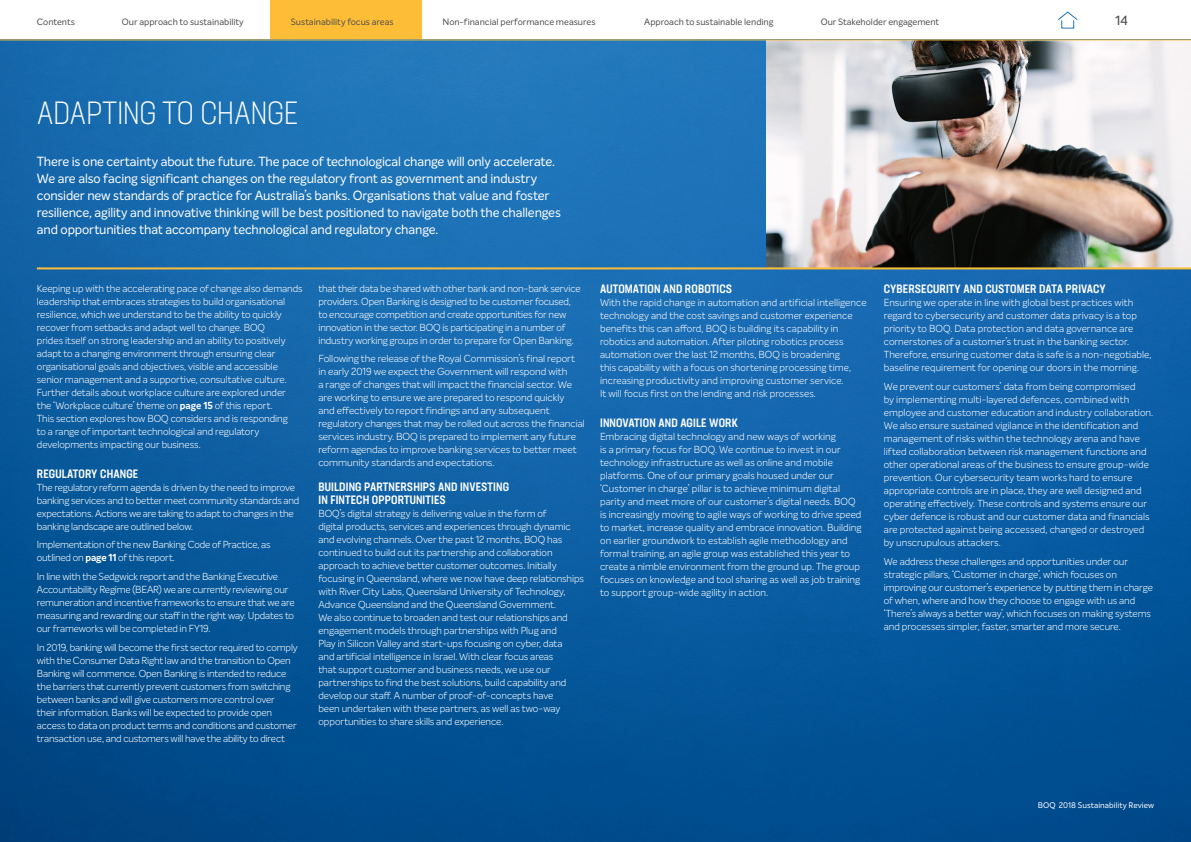
<style>
.page{position:relative;width:1191px;height:842px;background:#fff}
.page>*{position:absolute;margin:0;border:0;box-sizing:border-box;transform-origin:0 0}
.t1{font:300 condensed 32px "Neusa Next Pro";color:#fff}
.t2{font:13px/17px "Intelo";letter-spacing:-.015em;color:#fff}
.t3{font:500 13px "Intelo";color:#4d4d4f}
.t4{font:500 condensed 12px/13px "Neusa Next Pro";letter-spacing:.01em;color:#fff}
.t5{font:300 10px/13px "Intelo";letter-spacing:-.005em;color:#fff}
.t6{font:9px "Intelo";color:#4d4d4f}
.t7{font:8px "Intelo";letter-spacing:.005em;color:#fff}
.s1{font-weight:700}
</style>
<div class="page">
<div style="left:270px;top:0;width:152px;height:40px;background:#febd36"></div>
<img style="left:0;top:41px;width:1191px;height:801px">
<svg style="left:1058px;top:11px;width:20px;height:18px"></svg>
<img style="left:767px;top:41px;width:424px;height:226px">
<hr style="left:37px;top:267px;width:1154px;height:2px;background:#febd36">
<hr style="left:0;top:40px;width:1191px;height:1px;background:#febd36">
<p class="t6" style="left:37px;top:16px;width:40px">Contents</p>
<p class="t6" style="left:122px;top:16px;width:123px">Our approach to sustainability</p>
<p class="t6" style="left:291px;top:16px;width:104px">Sustainability focus areas</p>
<p class="t6" style="left:442px;top:16px;width:154px">Non-financial performance measures</p>
<p class="t6" style="left:644px;top:16px;width:131px">Approach to sustainable lending</p>
<p class="t6" style="left:820px;top:16px;width:120px">Our Stakeholder engagement</p>
<h1 class="t1" style="left:37px;top:93px;width:263px">ADAPTING TO CHANGE</h1>
<p class="t2" style="left:37px;top:153px;width:525px">There is one certainty about the future. The pace of technological change will only accelerate.<br>We are also facing significant changes on the regulatory front as government and industry consider new standards of practice for Australia’s banks. Organisations that value and foster resilience, agility and innovative thinking will be best positioned to navigate both the challenges and opportunities that accompany technological and regulatory change.</p>
<h2 class="t3" style="left:1115px;top:12px;width:14px">14</h2>
<p class="t5" style="left:37px;top:282px;width:267px">Keeping up with the accelerating pace of change also demands leadership that embraces strategies to build organisational resilience, which we understand to be the ability to quickly recover from setbacks and adapt well to change. BOQ<br>prides itself on strong leadership and an ability to positively adapt to a changing environment through ensuring clear organisational goals and objectives, visible and accessible senior management and a supportive, consultative culture.<br>Further details about workplace culture are explored under the ‘Workplace culture’ theme on <span class="s1">page 15</span> of this report.<br>This section explores how BOQ considers and is responding<br>to a range of important technological and regulatory developments impacting our business.</p>
<p class="t4" style="left:37px;top:467px;width:103px">REGULATORY CHANGE</p>
<p class="t5" style="left:37px;top:481px;width:264px">The regulatory reform agenda is driven by the need to improve banking services and to better meet community standards and expectations. Actions we are taking to adapt to changes in the banking landscape are outlined below.</p>
<p class="t5" style="left:37px;top:538px;width:235px">Implementation of the new Banking Code of Practice, as outlined on <span class="s1">page 11</span> of this report.</p>
<p class="t5" style="left:37px;top:570px;width:259px">In line with the Sedgwick report and the Banking Executive Accountability Regime (BEAR) we are currently reviewing our remuneration and incentive frameworks to ensure that we are measuring and rewarding our staff in the right way. Updates to our frameworks will be completed in FY19.</p>
<p class="t5" style="left:37px;top:641px;width:262px">In 2019, banking will become the first sector required to comply with the Consumer Data Right law and the transition to Open Banking will commence. Open Banking is intended to reduce the barriers that currently prevent customers from switching between banks and will give customers more control over<br>their information. Banks will be expected to provide open access to data on product terms and conditions and customer transaction use, and customers will have the ability to direct</p>
<p class="t5" style="left:318px;top:282px;width:263px">that their data be shared with other bank and non-bank service providers. Open Banking is designed to be customer focused, to encourage competition and create opportunities for new innovation in the sector. BOQ is participating in a number of industry working groups in order to prepare for Open Banking.</p>
<p class="t5" style="left:318px;top:352px;width:268px">Following the release of the Royal Commission’s final report in early 2019 we expect the Government will respond with<br>a range of changes that will impact the financial sector. We are working to ensure we are prepared to respond quickly<br>and effectively to report findings and any subsequent regulatory changes that may be rolled out across the financial services industry. BOQ is prepared to implement any future reform agendas to improve banking services to better meet community standards and expectations.</p>
<p class="t4" style="left:318px;top:480px;width:192px">BUILDING PARTNERSHIPS AND INVESTING<br>IN FINTECH OPPORTUNITIES</p>
<p class="t5" style="left:318px;top:507px;width:267px">BOQ’s digital strategy is delivering value in the form of<br>digital products, services and experiences through dynamic and evolving channels. Over the past 12 months, BOQ has continued to build out its partnership and collaboration approach to achieve better customer outcomes. Initially focusing in Queensland, where we now have deep relationships with River City Labs, Queensland University of Technology, Advance Queensland and the Queensland Government.<br>We also continue to broaden and test our relationships and engagement models through partnerships with Plug and<br>Play in Silicon Valley and start-ups focusing on cyber, data<br>and artificial intelligence in Israel. With clear focus areas<br>that support customer and business needs, we use our partnerships to find the best solutions, build capability and develop our staff. A number of proof-of-concepts have<br>been undertaken with these partners, as well as two-way opportunities to share skills and experience.</p>
<p class="t4" style="left:600px;top:282px;width:133px">AUTOMATION AND ROBOTICS</p>
<p class="t5" style="left:600px;top:296px;width:268px">With the rapid change in automation and artificial intelligence technology and the cost savings and customer experience benefits this can afford, BOQ is building its capability in robotics and automation. After piloting robotics process automation over the last 12 months, BOQ is broadening<br>this capability with a focus on shortening processing time, increasing productivity and improving customer service.<br>It will focus first on the lending and risk processes.</p>
<p class="t4" style="left:600px;top:416px;width:139px">INNOVATION AND AGILE WORK</p>
<p class="t5" style="left:600px;top:430px;width:263px">Embracing digital technology and new ways of working<br>is a primary focus for BOQ. We continue to invest in our technology infrastructure as well as online and mobile platforms. One of our primary goals housed under our ‘Customer in charge’ pillar is to achieve minimum digital parity and meet more of our customer’s digital needs. BOQ is increasingly moving to agile ways of working to drive speed to market, increase quality and embrace innovation. Building on earlier groundwork to establish agile methodology and formal training, an agile group was established this year to create a nimble environment from the ground up. The group focuses on knowledge and tool sharing as well as job training to support group-wide agility in action.</p>
<p class="t4" style="left:884px;top:282px;width:223px">CYBERSECURITY AND CUSTOMER DATA PRIVACY</p>
<p class="t5" style="left:884px;top:296px;width:269px">Ensuring we operate in line with global best practices with regard to cybersecurity and customer data privacy is a top priority to BOQ. Data protection and data governance are cornerstones of a customer’s trust in the banking sector.<br>Therefore, ensuring customer data is safe is a non-negotiable, baseline requirement for opening our doors in the morning.</p>
<p class="t5" style="left:884px;top:380px;width:271px">We prevent our customers’ data from being compromised<br>by implementing multi-layered defences, combined with employee and customer education and industry collaboration.<br>We also ensure sustained vigilance in the identification and management of risks within the technology arena and have lifted collaboration between risk management functions and other operational areas of the business to ensure group-wide prevention. Our cybersecurity team works hard to ensure appropriate controls are in place, they are well designed and operating effectively. These controls and systems ensure our cyber defence is robust and our customer data and financials are protected against being accessed, changed or destroyed by unscrupulous attackers.</p>
<p class="t5" style="left:884px;top:555px;width:270px">We address these challenges and opportunities under our strategic pillars, ‘Customer in charge’, which focuses on improving our customer’s experience by putting them in charge of when, where and how they choose to engage with us and ‘There’s always a better way’, which focuses on making systems and processes simpler, faster, smarter and more secure.</p>
<p class="t7" style="left:1037px;top:800px;width:118px">BOQ 2018 Sustainability Review</p>
</div>
